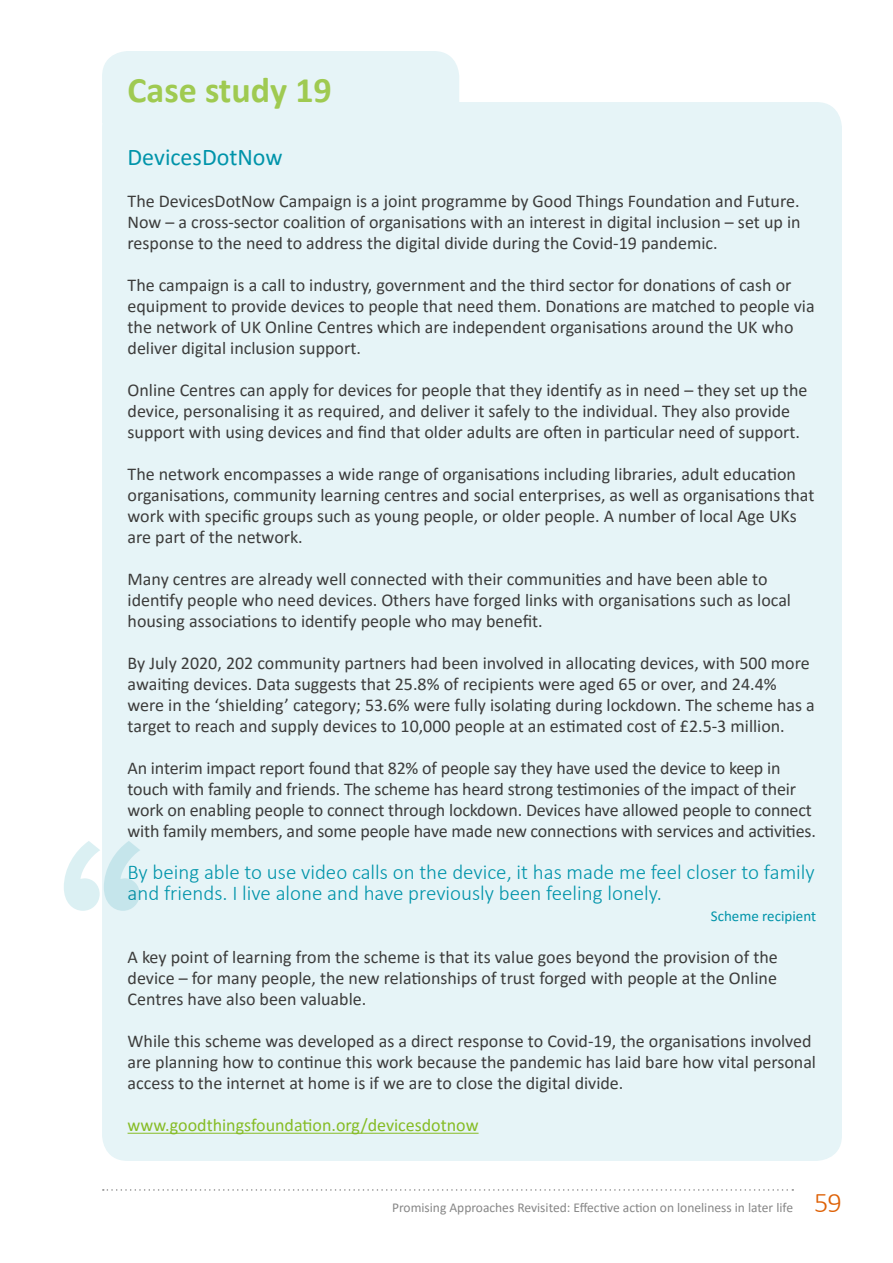
<style>
.page{position:relative;width:893px;height:1263px;background:#fff}
.page>*{position:absolute;margin:0;border:0;box-sizing:border-box;transform-origin:0 0}
.Case_study_number{font:700 36px "Calibri";color:#9fca51}
.t1{font:300 28.5px "Calibri";color:#de6106}
.t2{font:24px "Calibri";color:#0094aa}
.t3{font:300 21px/21px "Calibri";color:#0094aa}
.t4{font:18px/21px "Calibri";color:#3c3c3b}
.t5{font:18px "Calibri";color:#86bc25}
.t6{font:15px "Calibri";color:#0094aa}
.t7{font:13.5px "Calibri";color:#878787}
</style>
<div class="page">
<div style="left:102px;top:102px;width:740px;height:1059px;background:#e6f4f7;border-radius:26px"></div>
<hr style="left:128px;top:1133px;width:351px;height:1px;background:#86bc25">
<svg style="left:64px;top:841px;width:76px;height:70px"></svg>
<div style="left:102px;top:51px;width:357px;height:71px;background:#e6f4f7"></div>
<svg style="left:103px;top:1189px;width:690px;height:2px"></svg>
<p class="Case_study_number" style="left:128px;top:65px;width:206px">Case study 19</p>
<p class="t2" style="left:128px;top:140px;width:157px">DevicesDotNow</p>
<p class="t4" style="left:128px;top:190px;width:674px;text-align:justify">The DevicesDotNow Campaign is a joint programme by Good Things Foundation and Future.<br>Now – a cross-sector coalition of organisations with an interest in digital inclusion – set up in response to the need to address the digital divide during the Covid-19 pandemic.</p>
<p class="t4" style="left:128px;top:274px;width:688px">The campaign is a call to industry, government and the third sector for donations of cash or equipment to provide devices to people that need them. Donations are matched to people via the network of UK Online Centres which are independent organisations around the UK who deliver digital inclusion support.</p>
<p class="t4" style="left:128px;top:379px;width:681px">Online Centres can apply for devices for people that they identify as in need – they set up the device, personalising it as required, and deliver it safely to the individual. They also provide support with using devices and find that older adults are often in particular need of support.</p>
<p class="t4" style="left:128px;top:463px;width:688px">The network encompasses a wide range of organisations including libraries, adult education organisations, community learning centres and social enterprises, as well as organisations that work with specific groups such as young people, or older people. A number of local Age UKs are part of the network.</p>
<p class="t4" style="left:128px;top:568px;width:665px">Many centres are already well connected with their communities and have been able to identify people who need devices. Others have forged links with organisations such as local housing associations to identify people who may benefit.</p>
<p class="t4" style="left:128px;top:652px;width:689px">By July 2020, 202 community partners had been involved in allocating devices, with 500 more awaiting devices. Data suggests that 25.8% of recipients were aged 65 or over, and 24.4% were in the ‘shielding’ category; 53.6% were fully isolating during lockdown. The scheme has a target to reach and supply devices to 10,000 people at an estimated cost of £2.5-3 million.</p>
<p class="t4" style="left:128px;top:757px;width:690px">An interim impact report found that 82% of people say they have used the device to keep in touch with family and friends. The scheme has heard strong testimonies of the impact of their work on enabling people to connect through lockdown. Devices have allowed people to connect with family members, and some people have made new connections with services and activities.</p>
<p class="t3" style="left:128px;top:861px;width:689px">By being able to use video calls on the device, it has made me feel closer to family and friends. I live alone and have previously been feeling lonely.</p>
<p class="t6" style="left:711px;top:906px;width:107px">Scheme recipient</p>
<p class="t4" style="left:128px;top:946px;width:652px;text-align:justify">A key point of learning from the scheme is that its value goes beyond the provision of the device – for many people, the new relationships of trust forged with people at the Online Centres have also been valuable.</p>
<p class="t4" style="left:128px;top:1030px;width:690px">While this scheme was developed as a direct response to Covid-19, the organisations involved are planning how to continue this work because the pandemic has laid bare how vital personal access to the internet at home is if we are to close the digital divide.</p>
<p class="t5" style="left:128px;top:1113px;width:353px">www.goodthingsfoundation.org/devicesdotnow</p>
<p class="t7" style="left:392px;top:1198px;width:402px">Promising Approaches Revisited: Effective action on loneliness in later life</p>
<h2 class="t1" style="left:814px;top:1185px;width:29px">59</h2>
</div>
